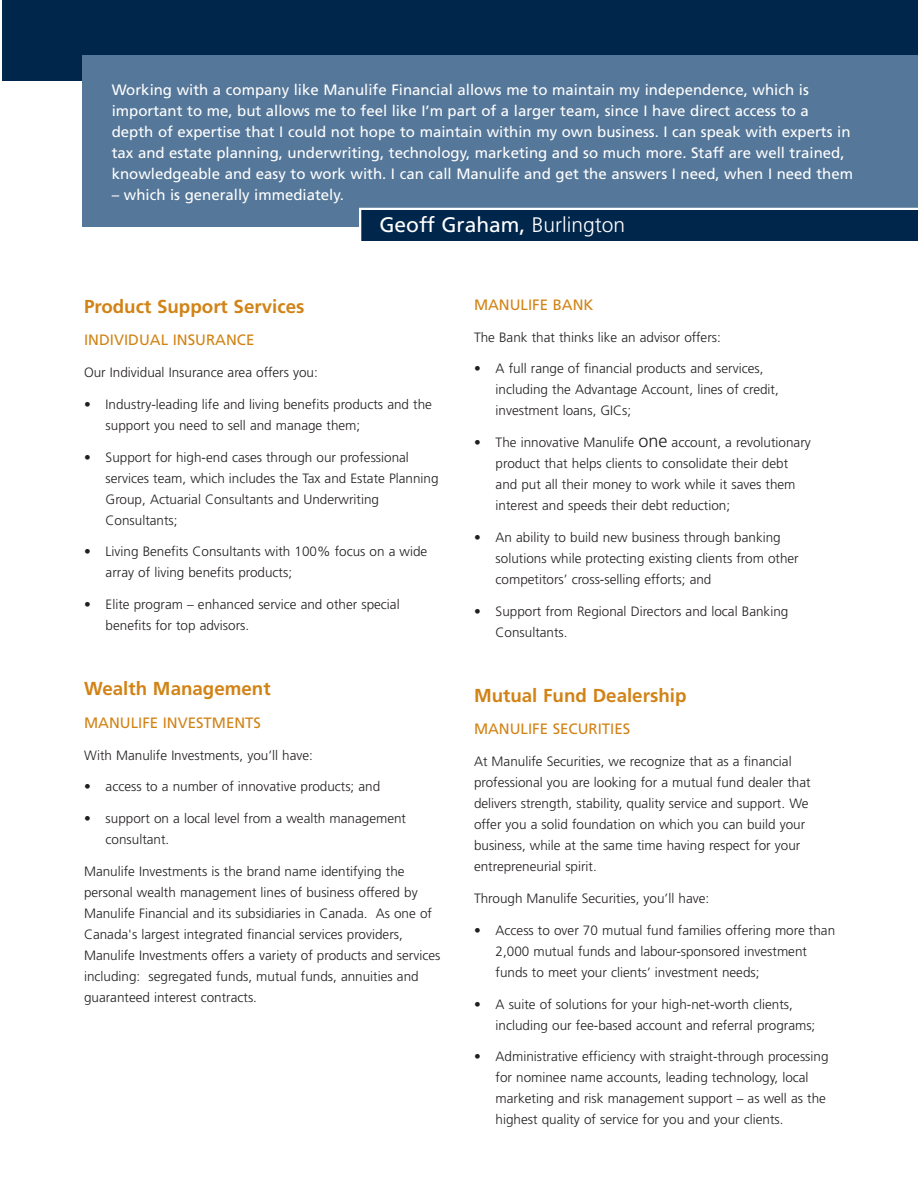
<style>
.page{position:relative;width:918px;height:1188px;background:#fff}
.page>*{position:absolute;margin:0;border:0;box-sizing:border-box;transform-origin:0 0}
.t1{font:21px "Frutiger";color:#fff}
.t2{font:700 18.75px "Frutiger";color:#d18316}
.t3{font:15px/21px "Frutiger";color:#fff}
.t4{font:15px "Frutiger";color:#d18316}
.t5{font:300 13.5px/21px "Frutiger";color:#231f20}
.s1{font-weight:300}
.s2{font-size:18px}
</style>
<div class="page">
<div style="left:2px;top:0;width:916px;height:81px;background:#00264c"></div>
<div style="left:83px;top:55px;width:835px;height:172px;background:#579"></div>
<div style="left:359px;top:208px;width:559px;height:33px;background:#00264c"></div>
<p class="t3" style="left:112px;top:80px;width:743px">Working with a company like Manulife Financial allows me to maintain my independence, which is important to me, but allows me to feel like I’m part of a larger team, since I have direct access to a depth of expertise that I could not hope to maintain within my own business. I can speak with experts in tax and estate planning, underwriting, technology, marketing and so much more. Staff are well trained, knowledgeable and easy to work with. I can call Manulife and get the answers I need, when I need them</p>
<p class="t3" style="left:112px;top:185px;width:234px">– which is generally immediately.</p>
<h1 class="t1" style="left:379px;top:216px;width:247px">Geoff Graham, <span class="s1">Burlington</span></h1>
<h2 class="t2" style="left:84px;top:298px;width:222px">Product Support Services</h2>
<p class="t4" style="left:84px;top:334px;width:172px">INDIVIDUAL INSURANCE</p>
<p class="t5" style="left:84px;top:363px;width:235px">Our Individual Insurance area offers you:</p>
<p class="t5" style="left:106px;top:395px;width:328px;text-indent:-22px">• Industry-leading life and living benefits products and the support you need to sell and manage them;</p>
<p class="t5" style="left:106px;top:447px;width:334px;text-indent:-22px">• Support for high-end cases through our professional services team, which includes the Tax and Estate Planning Group, Actuarial Consultants and Underwriting Consultants;</p>
<p class="t5" style="left:106px;top:542px;width:323px;text-indent:-22px">• Living Benefits Consultants with 100% focus on a wide array of living benefits products;</p>
<p class="t5" style="left:106px;top:595px;width:296px;text-indent:-22px">• Elite program – enhanced service and other special benefits for top advisors.</p>
<h2 class="t2" style="left:84px;top:681px;width:188px">Wealth Management</h2>
<p class="t4" style="left:84px;top:717px;width:179px">MANULIFE INVESTMENTS</p>
<p class="t5" style="left:84px;top:745px;width:231px">With Manulife Investments, you’ll have:</p>
<p class="t5" style="left:84px;top:777px;width:298px">• access to a number of innovative products; and</p>
<p class="t5" style="left:106px;top:809px;width:302px;text-indent:-22px">• support on a local level from a wealth management consultant.</p>
<p class="t5" style="left:84px;top:862px;width:358px">Manulife Investments is the brand name identifying the personal wealth management lines of business offered by Manulife Financial and its subsidiaries in Canada. As one of Canada's largest integrated financial services providers, Manulife Investments offers a variety of products and services including: segregated funds, mutual funds, annuities and guaranteed interest contracts.</p>
<p class="t4" style="left:474px;top:298px;width:121px">MANULIFE BANK</p>
<p class="t5" style="left:474px;top:327px;width:248px">The Bank that thinks like an advisor offers:</p>
<p class="t5" style="left:496px;top:359px;width:285px;text-indent:-22px">• A full range of financial products and services, including the Advantage Account, lines of credit, investment loans, GICs;</p>
<p class="t5" style="left:496px;top:433px;width:317px;text-indent:-22px">• The innovative Manulife <span class="s2">one</span> account, a revolutionary product that helps clients to consolidate their debt and put all their money to work while it saves them interest and speeds their debt reduction;</p>
<p class="t5" style="left:496px;top:528px;width:305px;text-indent:-22px">• An ability to build new business through banking solutions while protecting existing clients from other competitors’ cross-selling efforts; and</p>
<p class="t5" style="left:496px;top:602px;width:294px;text-indent:-22px">• Support from Regional Directors and local Banking<br>Consultants.</p>
<h2 class="t2" style="left:474px;top:688px;width:214px">Mutual Fund Dealership</h2>
<p class="t4" style="left:474px;top:723px;width:158px">MANULIFE SECURITIES</p>
<p class="t5" style="left:474px;top:752px;width:338px">At Manulife Securities, we recognize that as a financial professional you are looking for a mutual fund dealer that delivers strength, stability, quality service and support. We offer you a solid foundation on which you can build your business, while at the same time having respect for your entrepreneurial spirit.</p>
<p class="t5" style="left:474px;top:889px;width:237px">Through Manulife Securities, you’ll have:</p>
<p class="t5" style="left:496px;top:921px;width:341px;text-indent:-22px">• Access to over 70 mutual fund families offering more than<br>2,000 mutual funds and labour-sponsored investment funds to meet your clients’ investment needs;</p>
<p class="t5" style="left:496px;top:994px;width:321px;text-indent:-22px">• A suite of solutions for your high-net-worth clients, including our fee-based account and referral programs;</p>
<p class="t5" style="left:496px;top:1047px;width:334px;text-indent:-22px">• Administrative efficiency with straight-through processing for nominee name accounts, leading technology, local marketing and risk management support – as well as the highest quality of service for you and your clients.</p>
</div>
